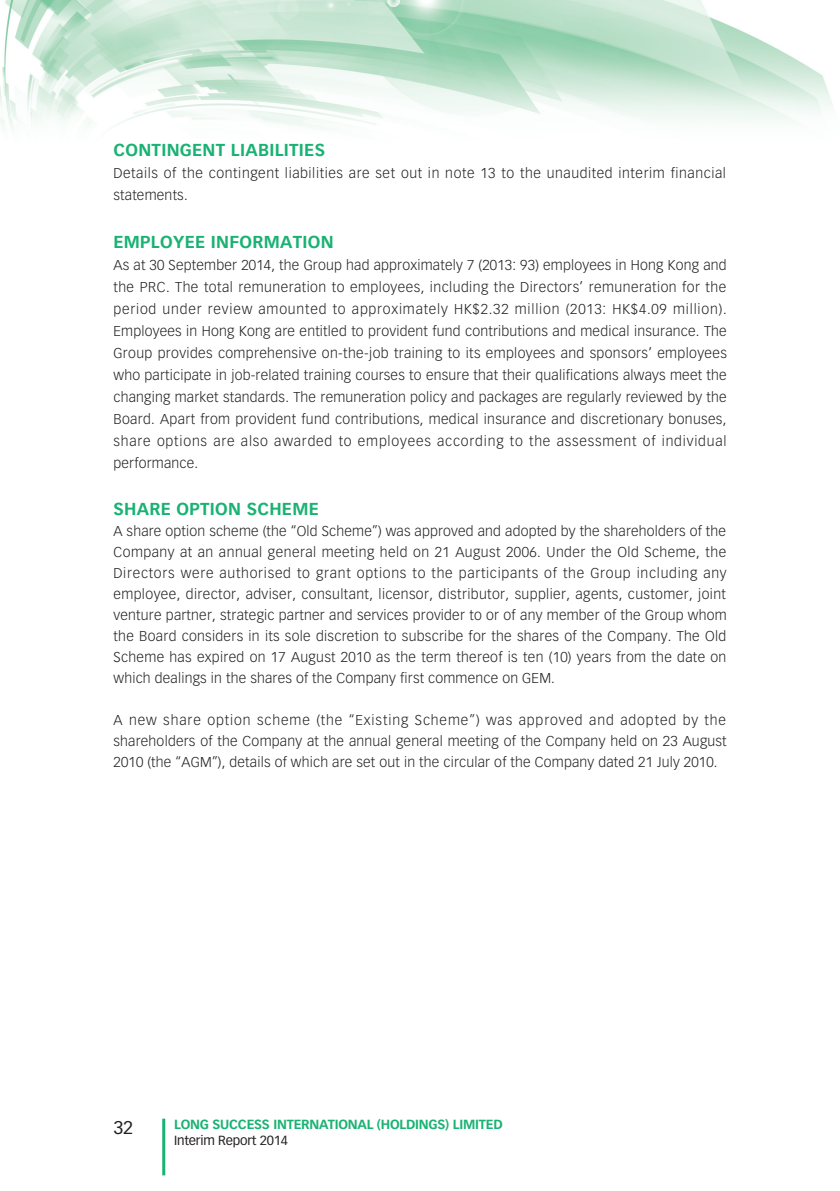
<style>
.page{position:relative;width:840px;height:1191px;background:#fff}
.page>*{position:absolute;margin:0;border:0;box-sizing:border-box;transform-origin:0 0}
.t1{font:18px "Vectora LT Std";color:#231f20}
.t2{font:700 17px "Vectora LT Std";letter-spacing:.02em;color:#19b273}
.t3{font:300 14px/22px "Vectora LT Std";letter-spacing:.015em;color:#231f20;text-align:justify}
.t4{font:300 14px/22px "Vectora LT Std";letter-spacing:.04em;color:#231f20}
.t5{font:700 13px "Vectora LT Std";letter-spacing:-.015em;color:#19b273}
.t6{font:13px "Vectora LT Std";letter-spacing:-.015em;color:#231f20}
</style>
<div class="page">
<img style="left:0;top:0;width:833px;height:1176px">
<hr style="left:162px;top:1118px;width:3px;height:57px;background:#19b273">
<p class="t2" style="left:113px;top:139px;width:213px">CONTINGENT LIABILITIES</p>
<p class="t4" style="left:113px;top:162px;width:613px">Details of the contingent liabilities are set out in note 13 to the unaudited interim financial statements.</p>
<p class="t2" style="left:113px;top:231px;width:221px">EMPLOYEE INFORMATION</p>
<p class="t3" style="left:113px;top:254px;width:614px">As at 30 September 2014, the Group had approximately 7 (2013: 93) employees in Hong Kong and the PRC. The total remuneration to employees, including the Directors’ remuneration for the period under review amounted to approximately HK$2.32 million (2013: HK$4.09 million).<br>Employees in Hong Kong are entitled to provident fund contributions and medical insurance. The Group provides comprehensive on-the-job training to its employees and sponsors’ employees who participate in job-related training courses to ensure that their qualifications always meet the changing market standards. The remuneration policy and packages are regularly reviewed by the Board. Apart from provident fund contributions, medical insurance and discretionary bonuses, share options are also awarded to employees according to the assessment of individual performance.</p>
<p class="t2" style="left:113px;top:498px;width:207px">SHARE OPTION SCHEME</p>
<p class="t3" style="left:113px;top:521px;width:614px;line-height:21px">A share option scheme (the “Old Scheme”) was approved and adopted by the shareholders of the Company at an annual general meeting held on 21 August 2006. Under the Old Scheme, the Directors were authorised to grant options to the participants of the Group including any employee, director, adviser, consultant, licensor, distributor, supplier, agents, customer, joint venture partner, strategic partner and services provider to or of any member of the Group whom the Board considers in its sole discretion to subscribe for the shares of the Company. The Old Scheme has expired on 17 August 2010 as the term thereof is ten (10) years from the date on which dealings in the shares of the Company first commence on GEM.</p>
<p class="t3" style="left:113px;top:710px;width:614px;line-height:21px">A new share option scheme (the “Existing Scheme”) was approved and adopted by the shareholders of the Company at the annual general meeting of the Company held on 23 August 2010 (the “AGM”), details of which are set out in the circular of the Company dated 21 July 2010.</p>
<p class="t1" style="left:113px;top:1116px;width:21px">32</p>
<p class="t5" style="left:174px;top:1117px;width:330px">LONG SUCCESS INTERNATIONAL (HOLDINGS) LIMITED</p>
<p class="t6" style="left:174px;top:1133px;width:115px">Interim Report 2014</p>
</div>
